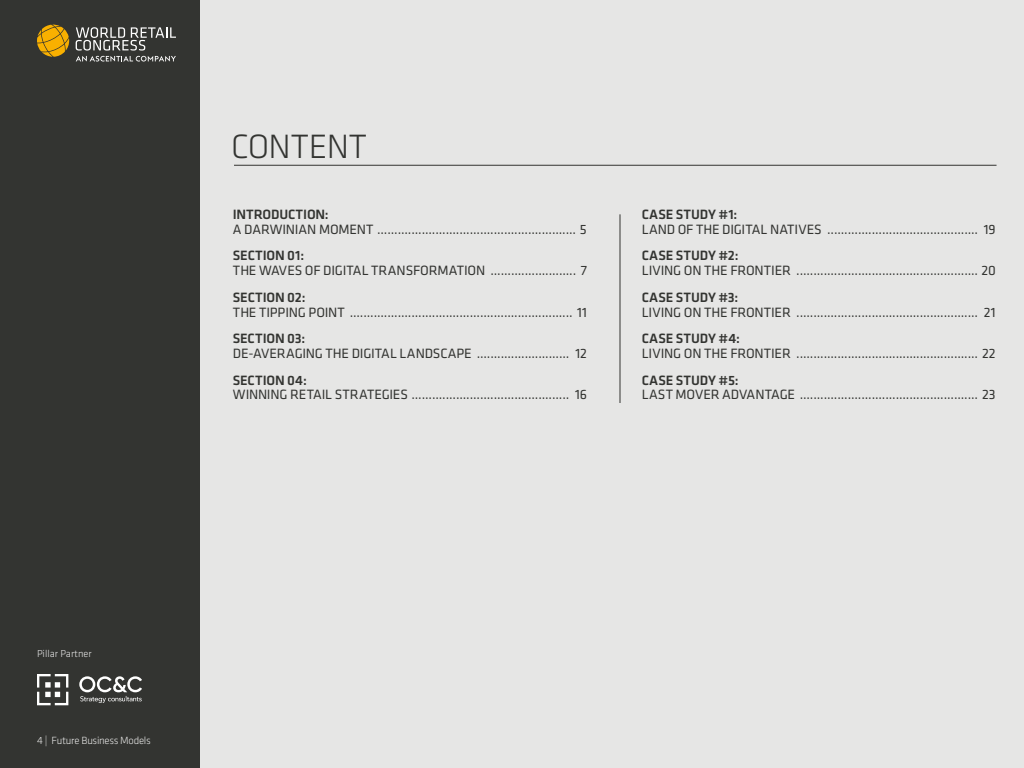
<style>
.page{position:relative;width:1024px;height:768px;background:#e6e6e5}
.page>*{position:absolute;margin:0;border:0;box-sizing:border-box;transform-origin:0 0}
.t1{font:300 35px "Klavika";letter-spacing:-.015em;color:#333431}
.t2{font:14px "Klavika";letter-spacing:-.01em;color:#333431}
.t3{font:500 14px "Klavika";letter-spacing:-.01em;color:#333431}
.t4{font:300 10.8px "Klavika";letter-spacing:-.025em;color:#e6e6e5}
.t5{font:300 10.4px "Klavika";color:#e6e6e6}
</style>
<div class="page">
<div style="left:0;top:0;width:200px;height:768px;background:#333431"></div>
<svg style="left:37px;top:24px;width:32px;height:33px"></svg>
<svg style="left:76px;top:27px;width:100px;height:35px"></svg>
<hr style="left:234px;top:165px;width:763px;height:1px;background:#333431">
<hr style="left:620px;top:214px;width:1px;height:189px;background:#333431">
<svg style="left:37px;top:674px;width:105px;height:31px"></svg>
<h1 class="t1" style="left:231px;top:128px;width:138px">CONTENT</h1>
<p class="t3" style="left:233px;top:207px;width:97px">INTRODUCTION:</p>
<p class="t2" style="left:233px;top:222px;width:356px">A DARWINIAN MOMENT .......................................................... 5</p>
<p class="t3" style="left:233px;top:248px;width:73px">SECTION 01:</p>
<p class="t2" style="left:233px;top:263px;width:355px">THE WAVES OF DIGITAL TRANSFORMATION ......................... 7</p>
<p class="t3" style="left:233px;top:289px;width:74px">SECTION 02:</p>
<p class="t2" style="left:233px;top:304px;width:355px">THE TIPPING POINT ................................................................. 11</p>
<p class="t3" style="left:233px;top:331px;width:74px">SECTION 03:</p>
<p class="t2" style="left:233px;top:346px;width:355px">DE-AVERAGING THE DIGITAL LANDSCAPE ........................... 12</p>
<p class="t3" style="left:233px;top:372px;width:75px">SECTION 04:</p>
<p class="t2" style="left:233px;top:387px;width:355px">WINNING RETAIL STRATEGIES .............................................. 16</p>
<p class="t3" style="left:642px;top:207px;width:97px">CASE STUDY #1:</p>
<p class="t2" style="left:642px;top:222px;width:355px">LAND OF THE DIGITAL NATIVES ............................................ 19</p>
<p class="t3" style="left:642px;top:248px;width:98px">CASE STUDY #2:</p>
<p class="t2" style="left:642px;top:263px;width:355px">LIVING ON THE FRONTIER ..................................................... 20</p>
<p class="t3" style="left:642px;top:289px;width:98px">CASE STUDY #3:</p>
<p class="t2" style="left:642px;top:304px;width:355px">LIVING ON THE FRONTIER ..................................................... 21</p>
<p class="t3" style="left:642px;top:331px;width:100px">CASE STUDY #4:</p>
<p class="t2" style="left:642px;top:346px;width:355px">LIVING ON THE FRONTIER ..................................................... 22</p>
<p class="t3" style="left:642px;top:372px;width:98px">CASE STUDY #5:</p>
<p class="t2" style="left:642px;top:387px;width:356px">LAST MOVER ADVANTAGE .................................................... 23</p>
<p class="t5" style="left:37px;top:648px;width:56px">Pillar Partner</p>
<p class="t4" style="left:37px;top:735px;width:115px">4 | Future Business Models</p>
</div>
